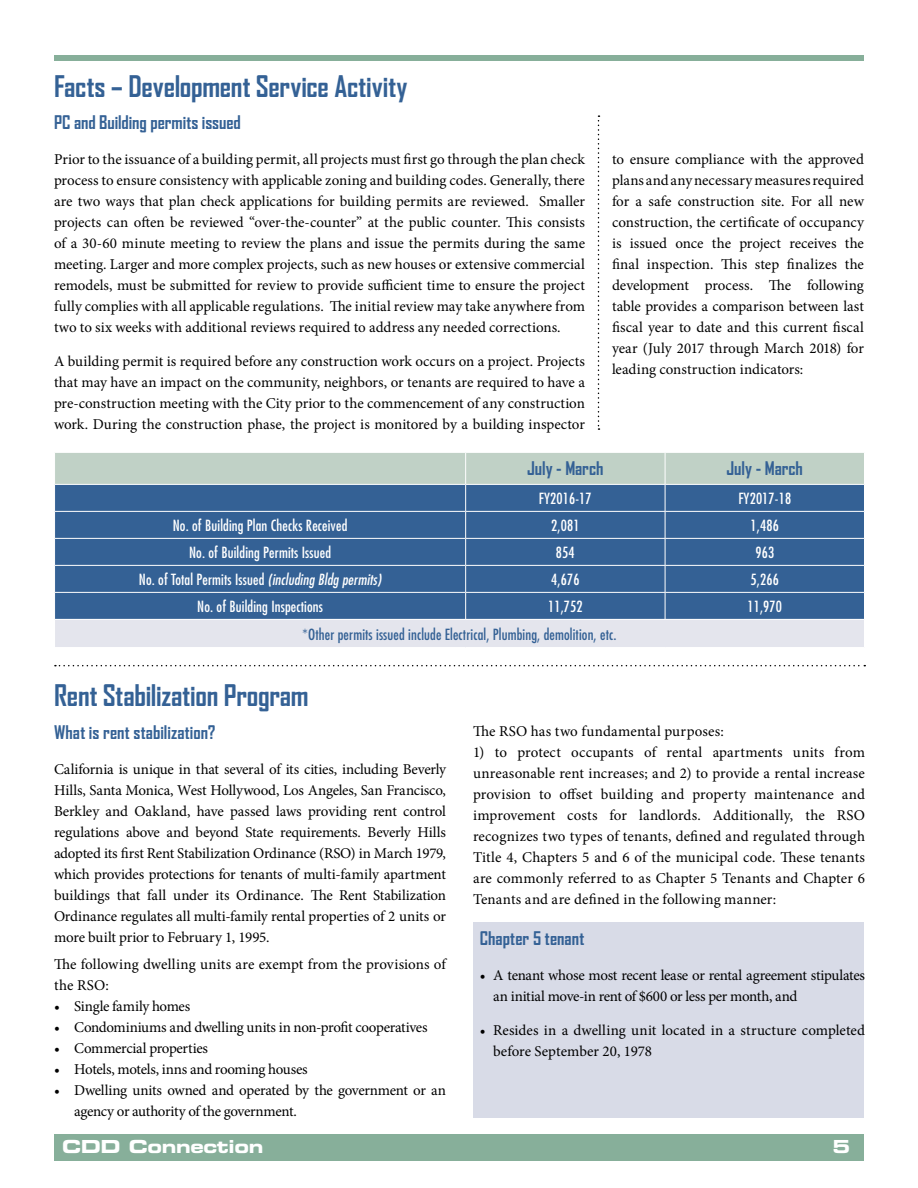
<style>
.page{position:relative;width:918px;height:1188px;background:#fff}
.page>*{position:absolute;margin:0;border:0;box-sizing:border-box;transform-origin:0 0}
.t1{font:700 28.5px "Agency FB";letter-spacing:-.005em;color:#346195}
.t2{font:700 18px "Agency FB";color:#346195}
.t3{font:18px "Eurostile LT Std Bold Ex 2";letter-spacing:-.02em;color:#fff}
.t4{font:15px/21px "Minion Pro";letter-spacing:-.005em;color:#000;text-align:justify}
.t5{font:15px/21px "Minion Pro";letter-spacing:-.025em;color:#000}
.t6{font:condensed 15px "Futura Std";letter-spacing:.01em;color:#fff}
.t7{font:condensed 15px "Futura Std";letter-spacing:.01em;color:#346195}
.t8{font:15px "Minion Pro";letter-spacing:.015em;color:#000}
.s1{font-style:italic}
</style>
<div class="page">
<div style="left:54px;top:1134px;width:810px;height:26px;background:#87af9a"></div>
<div style="left:54px;top:55px;width:809px;height:6px;background:#87af9a"></div>
<svg style="left:598px;top:115px;width:1px;height:315px"></svg>
<svg style="left:54px;top:452px;width:811px;height:195px;background:#6a8bad"></svg>
<div style="left:473px;top:923px;width:390px;height:195px;background:#d8dbe7"></div>
<svg style="left:55px;top:665px;width:810px;height:1px"></svg>
<h1 class="t1" style="left:54px;top:68px;width:355px">Facts – Development Service Activity</h1>
<p class="t2" style="left:54px;top:111px;width:188px">PC and Building permits issued</p>
<p class="t4" style="left:54px;top:148px;width:533px">Prior to the issuance of a building permit, all projects must first go through the plan check process to ensure consistency with applicable zoning and building codes. Generally, there are two ways that plan check applications for building permits are reviewed. Smaller projects can often be reviewed “over-the-counter” at the public counter. This consists of a 30-60 minute meeting to review the plans and issue the permits during the same meeting. Larger and more complex projects, such as new houses or extensive commercial remodels, must be submitted for review to provide sufficient time to ensure the project fully complies with all applicable regulations. The initial review may take anywhere from two to six weeks with additional reviews required to address any needed corrections.</p>
<p class="t4" style="left:54px;top:351px;width:533px">A building permit is required before any construction work occurs on a project. Projects that may have an impact on the community, neighbors, or tenants are required to have a pre-construction meeting with the City prior to the commencement of any construction work. During the construction phase, the project is monitored by a building inspector</p>
<p class="t4" style="left:612px;top:149px;width:254px">to ensure compliance with the approved plans and any necessary measures required for a safe construction site. For all new construction, the certificate of occupancy is issued once the project receives the final inspection. This step finalizes the development process. The following table provides a comparison between last fiscal year to date and this current fiscal year (July 2017 through March 2018) for leading construction indicators:</p>
<p class="t2" style="left:527px;top:457px;width:78px">July - March</p>
<p class="t2" style="left:727px;top:457px;width:78px">July - March</p>
<p class="t6" style="left:539px;top:490px;width:54px">FY2016-17</p>
<p class="t6" style="left:738px;top:490px;width:54px">FY2017-18</p>
<p class="t6" style="left:173px;top:517px;width:176px">No. of Building Plan Checks Received</p>
<p class="t6" style="left:551px;top:517px;width:30px">2,081</p>
<p class="t6" style="left:751px;top:517px;width:30px">1,486</p>
<p class="t6" style="left:189px;top:544px;width:144px">No. of Building Permits Issued</p>
<p class="t6" style="left:556px;top:544px;width:20px">854</p>
<p class="t6" style="left:755px;top:544px;width:20px">963</p>
<p class="t6" style="left:139px;top:571px;width:244px">No. of Total Permits Issued <span class="s1">(including Bldg permits)</span></p>
<p class="t6" style="left:551px;top:571px;width:30px">4,676</p>
<p class="t6" style="left:751px;top:571px;width:30px">5,266</p>
<p class="t6" style="left:197px;top:598px;width:127px">No. of Building Inspections</p>
<p class="t6" style="left:548px;top:598px;width:36px">11,752</p>
<p class="t6" style="left:747px;top:598px;width:36px">11,970</p>
<p class="t7" style="left:303px;top:625px;width:315px">*Other permits issued include Electrical, Plumbing, demolition, etc.</p>
<h1 class="t1" style="left:54px;top:677px;width:256px">Rent Stabilization Program</h1>
<p class="t2" style="left:54px;top:721px;width:163px">What is rent stabilization?</p>
<p class="t4" style="left:54px;top:758px;width:394px">California is unique in that several of its cities, including Beverly Hills, Santa Monica, West Hollywood, Los Angeles, San Francisco, Berkley and Oakland, have passed laws providing rent control regulations above and beyond State requirements. Beverly Hills adopted its first Rent Stabilization Ordinance (RSO) in March 1979, which provides protections for tenants of multi-family apartment buildings that fall under its Ordinance. The Rent Stabilization Ordinance regulates all multi-family rental properties of 2 units or more built prior to February 1, 1995.</p>
<p class="t4" style="left:54px;top:954px;width:394px">The following dwelling units are exempt from the provisions of the RSO:</p>
<p class="t4" style="left:54px;top:996px;width:138px">• Single family homes</p>
<p class="t5" style="left:54px;top:1017px;width:375px">• Condominiums and dwelling units in non-profit cooperatives</p>
<p class="t4" style="left:54px;top:1038px;width:156px">• Commercial properties</p>
<p class="t5" style="left:54px;top:1059px;width:255px">• Hotels, motels, inns and rooming houses</p>
<p class="t5" style="left:74px;top:1080px;width:373px;text-indent:-20px">• Dwelling units owned and operated by the government or an agency or authority of the government.</p>
<p class="t8" style="left:473px;top:721px;width:252px">The RSO has two fundamental purposes:</p>
<p class="t4" style="left:473px;top:742px;width:394px">1) to protect occupants of rental apartments units from unreasonable rent increases; and 2) to provide a rental increase provision to offset building and property maintenance and improvement costs for landlords. Additionally, the RSO recognizes two types of tenants, defined and regulated through Title 4, Chapters 5 and 6 of the municipal code. These tenants are commonly referred to as Chapter 5 Tenants and Chapter 6<br>Tenants and are defined in the following manner:</p>
<p class="t2" style="left:480px;top:927px;width:106px">Chapter 5 tenant</p>
<p class="t5" style="left:493px;top:965px;width:373px;text-indent:-14px">• A tenant whose most recent lease or rental agreement stipulates an initial move-in rent of $600 or less per month, and</p>
<p class="t4" style="left:493px;top:1020px;width:373px;text-indent:-14px">• Resides in a dwelling unit located in a structure completed before September 20, 1978</p>
<p class="t3" style="left:62px;top:1134px;width:203px">CDD Connection</p>
<p class="t3" style="left:833px;top:1134px;width:19px">5</p>
</div>
